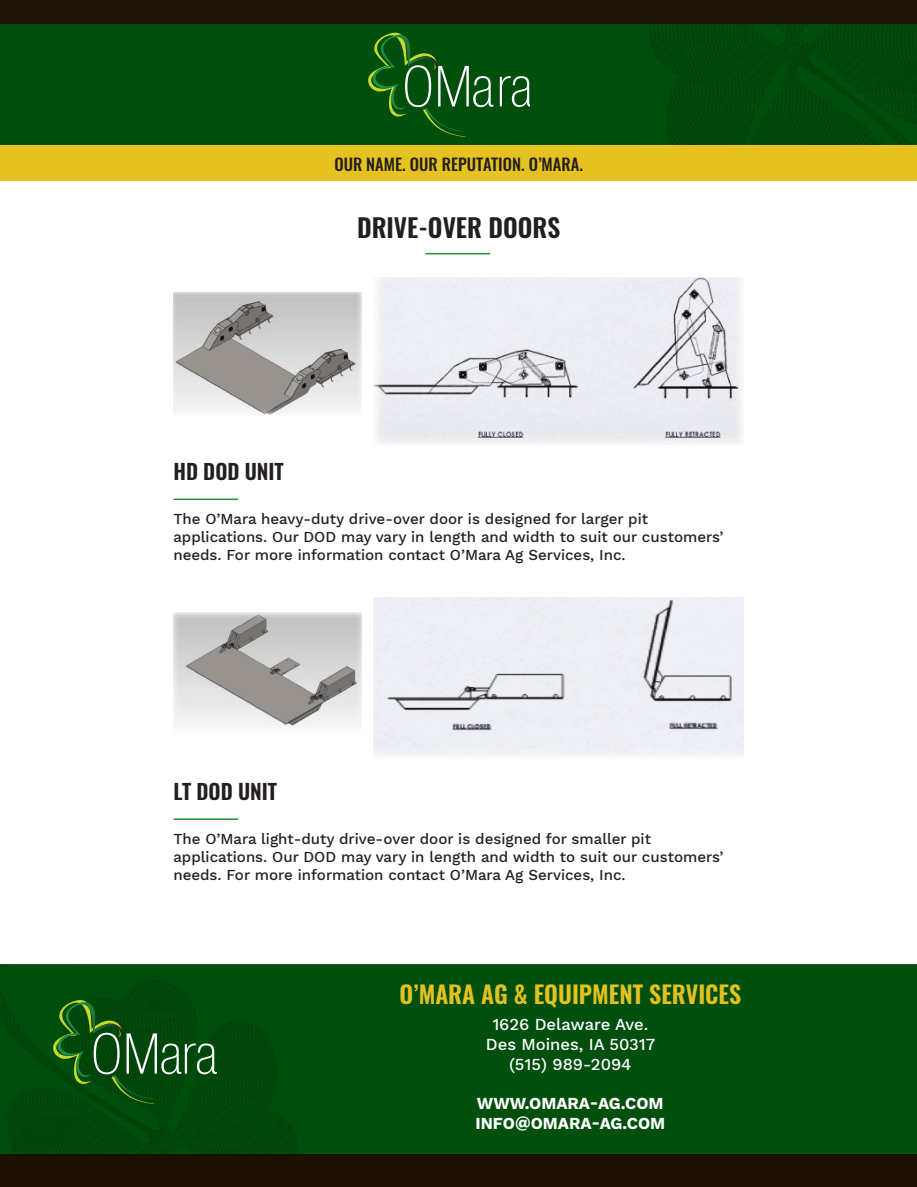
<style>
.page{position:relative;width:917px;height:1187px;background:#fff}
.page>*{position:absolute;margin:0;border:0;box-sizing:border-box;transform-origin:0 0}
.t1{font:600 25.5px "Oswald";color:#231f20}
.t2{font:600 24px "Oswald";color:#e4c120}
.t3{font:600 21px "Oswald";color:#231f20}
.t4{font:500 16.5px/19.8px "Work Sans";color:#fff;text-align:center}
.t5{font:700 16.5px/19.8px "Work Sans";color:#fff}
.t6{font:500 16.5px "Oswald";color:#231f20}
.t7{font:500 15px/18px "Work Sans";color:#231f20}
</style>
<div class="page">
<div style="left:0;top:24px;width:642px;height:122px;background:#004f0d"></div>
<div style="left:642px;top:24px;width:274px;height:122px;background:#00470b"></div>
<div style="left:0;top:0;width:916px;height:24px;background:#1f140a"></div>
<div style="left:0;top:146px;width:916px;height:35px;background:#e6c221"></div>
<svg style="left:499px;top:76px;width:30px;height:31px"></svg>
<svg style="left:366px;top:32px;width:127px;height:105px"></svg>
<div style="left:298px;top:964px;width:618px;height:190px;background:#004f0d"></div>
<img style="left:0;top:964px;width:298px;height:190px">
<div style="left:0;top:1154px;width:916px;height:32px;background:#1c0f00"></div>
<svg style="left:53px;top:999px;width:164px;height:103px"></svg>
<hr style="left:425px;top:253px;width:65px;height:1px;background:#268f3b">
<img style="left:173px;top:292px;width:188px;height:123px">
<img style="left:173px;top:612px;width:188px;height:115px">
<img style="left:373px;top:277px;width:369px;height:167px">
<div style="left:373px;top:597px;width:370px;height:158px;background:#eeeff4"></div>
<hr style="left:173px;top:498px;width:65px;height:2px;background:#268f3b">
<hr style="left:173px;top:818px;width:65px;height:1px;background:#268f3b">
<p class="t6" style="left:334px;top:155px;width:250px">OUR NAME. OUR REPUTATION. O’MARA.</p>
<h1 class="t1" style="left:357px;top:214px;width:204px">DRIVE-OVER DOORS</h1>
<h3 class="t3" style="left:173px;top:461px;width:112px">HD DOD UNIT</h3>
<p class="t7" style="left:173px;top:510px;width:551px">The O’Mara heavy-duty drive-over door is designed for larger pit applications. Our DOD may vary in length and width to suit our customers’ needs. For more information contact O’Mara Ag Services, Inc.</p>
<h3 class="t3" style="left:173px;top:780px;width:105px">LT DOD UNIT</h3>
<p class="t7" style="left:173px;top:830px;width:551px">The O’Mara light-duty drive-over door is designed for smaller pit applications. Our DOD may vary in length and width to suit our customers’ needs. For more information contact O’Mara Ag Services, Inc.</p>
<h2 class="t2" style="left:399px;top:981px;width:343px">O’MARA AG &amp; EQUIPMENT SERVICES</h2>
<p class="t4" style="left:485px;top:1015px;width:171px">1626 Delaware Ave.<br>Des Moines, IA 50317 (515) 989-2094</p>
<p class="t5" style="left:475px;top:1094px;width:191px">WWW.OMARA-AG.COM<br>INFO@OMARA-AG.COM</p>
</div>
